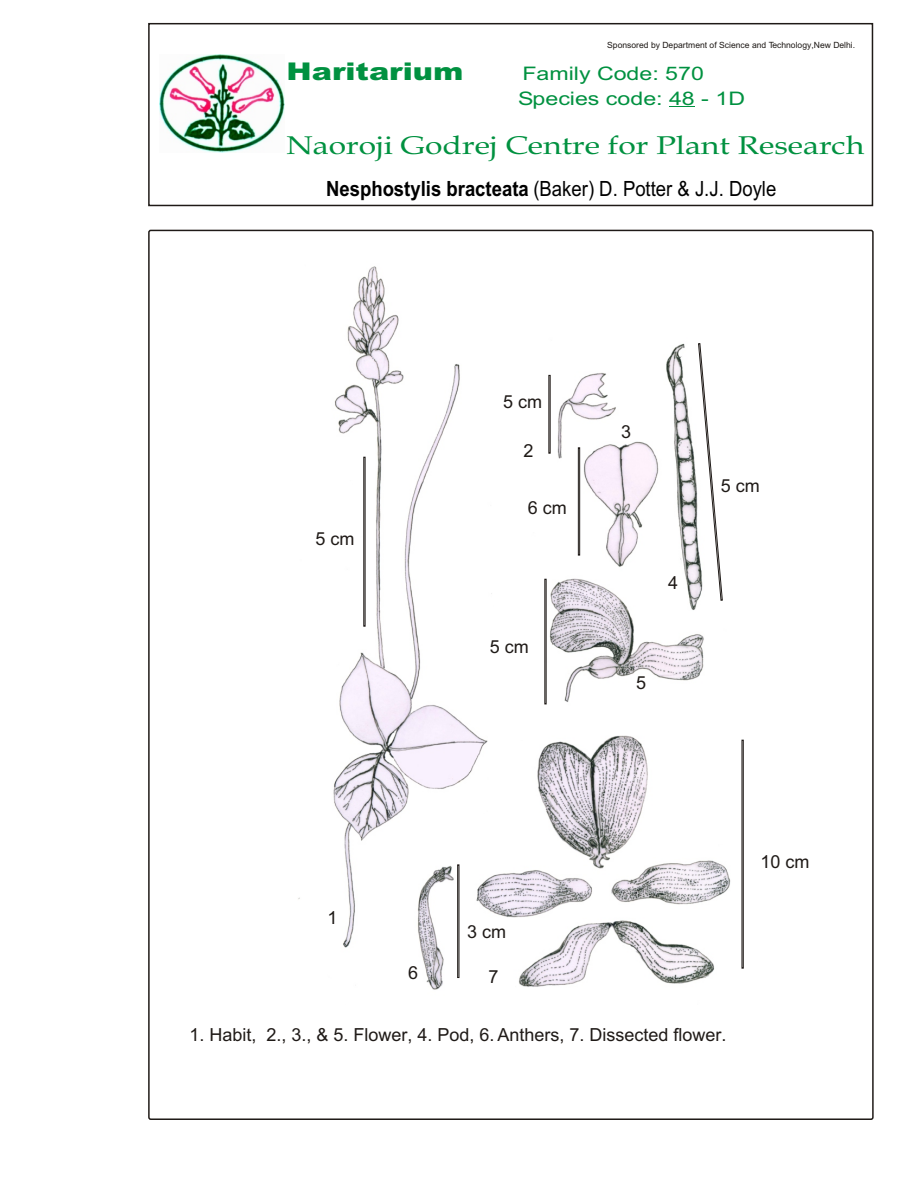
<style>
.page{position:relative;width:918px;height:1188px;background:#fff}
.page>*{position:absolute;margin:0;border:0;box-sizing:border-box;transform-origin:0 0}
.t1{font:25.65px "Book Antiqua";color:#009140;scale:1.24 1}
.t2{font:900 24.45px "Arial";color:#009140;scale:1.24 1}
.t3{font:21px "Arial";color:#000;scale:.88 1}
.t4{font:18.6px/24.5px "Arial";color:#009140;scale:1.24 1}
.t5{font:18px "Arial";color:#1f1a17}
.t6{font:8.55px "Arial";color:#1f1a17}
.s1{font-weight:700}
</style>
<div class="page">
<svg style="left:669px;top:106px;width:26px;height:1px"></svg>
<img style="left:160px;top:55px;width:124px;height:97px">
<div style="left:148px;top:23px;width:725px;height:183px;border:2px solid #1f1a17"></div>
<img style="left:298px;top:266px;width:433px;height:724px">
<svg style="left:698px;top:343px;width:25px;height:258px"></svg>
<div style="left:578px;top:448px;width:2px;height:107px;border:1px solid #1f1a17"></div>
<div style="left:457px;top:865px;width:2px;height:113px;border:1px solid #1f1a17"></div>
<p class="t6" style="left:607px;top:42px;width:250px">Sponsored by Department of Science and Technology,New Delhi.</p>
<h2 class="t2" style="left:287px;top:63px;width:144px">Haritarium</h2>
<p class="t4" style="left:518px;top:63px;width:184px">Family Code: 570<br>Species code: 48 - 1D</p>
<h1 class="t1" style="left:287px;top:136px;width:467px">Naoroji Godrej Centre for Plant Research</h1>
<p class="t3" style="left:326px;top:181px;width:513px"><span class="s1">Nesphostylis bracteata</span> (Baker) D. Potter &amp; J.J. Doyle</p>
<p class="t5" style="left:315px;top:532px;width:41px">5 cm</p>
<p class="t5" style="left:503px;top:395px;width:41px">5 cm</p>
<p class="t5" style="left:523px;top:444px;width:12px">2</p>
<p class="t5" style="left:528px;top:501px;width:41px">6 cm</p>
<p class="t5" style="left:490px;top:639px;width:41px">5 cm</p>
<p class="t5" style="left:621px;top:425px;width:12px">3</p>
<p class="t5" style="left:668px;top:576px;width:12px">4</p>
<p class="t5" style="left:636px;top:676px;width:12px">5</p>
<p class="t5" style="left:721px;top:479px;width:41px">5 cm</p>
<p class="t5" style="left:328px;top:911px;width:12px">1</p>
<p class="t5" style="left:467px;top:925px;width:41px">3 cm</p>
<p class="t5" style="left:408px;top:966px;width:12px">6</p>
<p class="t5" style="left:489px;top:970px;width:12px">7</p>
<p class="t5" style="left:760px;top:855px;width:51px">10 cm</p>
<p class="t5" style="left:189px;top:1028px;width:539px">1. Habit, 2., 3., &amp; 5. Flower, 4. Pod, 6. Anthers, 7. Dissected flower.</p>
</div>
